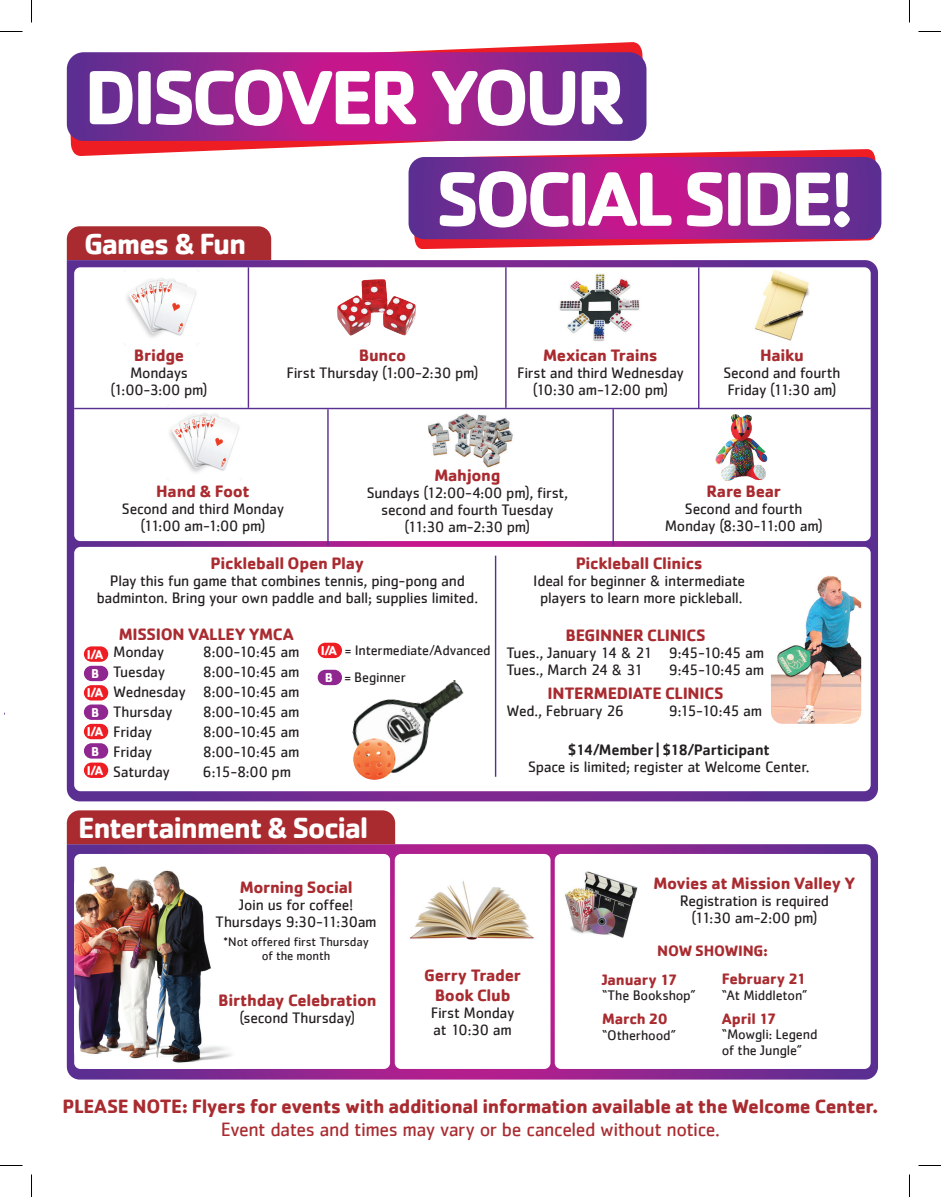
<style>
.page{position:relative;width:941px;height:1197px;background:#fff}
.page>*{position:absolute;margin:0;border:0;box-sizing:border-box;transform-origin:0 0}
.t1{font:700 79.65px "Cachet";letter-spacing:-.06em;color:#fff}
.t2{font:700 30.15px "Cachet";letter-spacing:-.045em;color:#fff}
.t3{font:700 19.95px "Cachet";letter-spacing:-.02em;color:#a92b30}
.t4{font:19.95px "Cachet";letter-spacing:-.025em;color:#a92b30}
.t5{font:700 17.1px/20px "Cachet";letter-spacing:-.015em;color:#a92b30;text-align:center}
.t6{font:15.6px/17.1px "Cachet";letter-spacing:-.02em;color:#231f20;text-align:center}
.t7{font:700 15.6px/28.3px "Cachet";letter-spacing:-.01em;color:#a92b30}
.t8{font:500 15.6px "Cachet";letter-spacing:-.015em;color:#231f20}
.t9{font:14.25px/27px "Cachet";letter-spacing:-.01em;color:#231f20}
.t10{font:700 13.2px/19.4px "Cachet";color:#fff;text-align:center}
.t11{font:12.75px/14.2px "Cachet";letter-spacing:-.01em;color:#231f20;text-align:center}
.s1{font-weight:700;font-size:13.2px;color:#fff}
</style>
<div class="page">
<div style="left:4px;top:4px;width:932px;height:1169px;background:#231f20;opacity:.13"></div>
<img style="left:337px;top:279px;width:78px;height:56px">
<img style="left:163px;top:405px;width:79px;height:76px">
<img style="left:558px;top:273px;width:82px;height:68px">
<img style="left:751px;top:269px;width:61px;height:76px">
<img style="left:120px;top:269px;width:79px;height:76px">
<hr style="left:248px;top:267px;width:1px;height:141px;background:#5b2e91">
<hr style="left:505px;top:267px;width:1px;height:141px;background:#5b2e91">
<hr style="left:698px;top:267px;width:1px;height:142px;background:#5b2e91">
<hr style="left:612px;top:409px;width:2px;height:137px;background:#5b2e91">
<hr style="left:327px;top:409px;width:1px;height:137px;background:#5b2e91">
<hr style="left:74px;top:408px;width:796px;height:1px;background:#5b2e91">
<hr style="left:495px;top:556px;width:1px;height:221px;background:#5b2e91">
<img style="left:771px;top:572px;width:90px;height:152px">
<img style="left:711px;top:412px;width:59px;height:70px">
<div style="left:318px;top:643px;width:24px;height:15px;background:#ee1d23;border-radius:8px"></div>
<div style="left:318px;top:670px;width:24px;height:15px;background:#90268f;border-radius:8px"></div>
<div style="left:84px;top:646px;width:24px;height:16px;background:#ee1d23;border-radius:8px"></div>
<div style="left:84px;top:666px;width:24px;height:15px;background:#90268f;border-radius:8px"></div>
<div style="left:84px;top:685px;width:24px;height:16px;background:#ee1d23;border-radius:8px"></div>
<div style="left:84px;top:705px;width:24px;height:15px;background:#90268f;border-radius:8px"></div>
<div style="left:84px;top:724px;width:24px;height:15px;background:#ee1d23;border-radius:8px"></div>
<div style="left:84px;top:743px;width:24px;height:16px;background:#90268f;border-radius:8px"></div>
<div style="left:84px;top:763px;width:24px;height:15px;background:#ee1d23;border-radius:8px"></div>
<img style="left:347px;top:664px;width:118px;height:118px">
<img style="left:352px;top:736px;width:45px;height:46px">
<hr style="left:908px;top:0;width:2px;height:22px;background:#fff">
<svg style="left:0;top:31px;width:22px;height:1px"></svg>
<svg style="left:918px;top:31px;width:22px;height:1px"></svg>
<svg style="left:0;top:1165px;width:22px;height:1px"></svg>
<svg style="left:918px;top:1165px;width:22px;height:1px"></svg>
<svg style="left:31px;top:0;width:1px;height:22px"></svg>
<svg style="left:31px;top:1174px;width:1px;height:23px"></svg>
<svg style="left:909px;top:0;width:1px;height:22px"></svg>
<svg style="left:909px;top:1174px;width:1px;height:23px"></svg>
<h1 class="t1" style="left:84px;top:46px;width:544px">DISCOVER YOUR</h1>
<h2 class="t2" style="left:84px;top:224px;width:164px">Games &amp; Fun</h2>
<p class="t5" style="left:134px;top:344px;width:52px">Bridge</p>
<p class="t6" style="left:110px;top:364px;width:99px">Mondays (1:00-3:00 pm)</p>
<h1 class="t1" style="left:435px;top:147px;width:421px">SOCIAL SIDE!</h1>
<p class="t5" style="left:359px;top:344px;width:49px">Bunco</p>
<p class="t6" style="left:286px;top:364px;width:194px">First Thursday (1:00-2:30 pm)</p>
<p class="t5" style="left:543px;top:344px;width:116px">Mexican Trains</p>
<p class="t6" style="left:517px;top:364px;width:168px">First and third Wednesday (10:30 am-12:00 pm)</p>
<p class="t5" style="left:760px;top:344px;width:45px">Haiku</p>
<p class="t6" style="left:723px;top:364px;width:119px;text-align:left">Second and fourth<br>Friday (11:30 am)</p>
<p class="t5" style="left:156px;top:480px;width:95px">Hand &amp; Foot</p>
<p class="t6" style="left:122px;top:500px;width:164px">Second and third Monday (11:00 am-1:00 pm)</p>
<p class="t5" style="left:434px;top:465px;width:68px">Mahjong</p>
<p class="t6" style="left:366px;top:484px;width:203px">Sundays (12:00-4:00 pm), first, second and fourth Tuesday (11:30 am-2:30 pm)</p>
<p class="t5" style="left:706px;top:480px;width:76px">Rare Bear</p>
<p class="t6" style="left:664px;top:500px;width:159px">Second and fourth<br>Monday (8:30-11:00 am)</p>
<p class="t5" style="left:211px;top:552px;width:155px">Pickleball Open Play</p>
<p class="t6" style="left:97px;top:572px;width:383px">Play this fun game that combines tennis, ping-pong and badminton. Bring your own paddle and ball; supplies limited.</p>
<p class="t10" style="left:87px;top:644px;width:18px">I/A<br>B<br>I/A<br>B<br>I/A<br>B<br>I/A</p>
<p class="t5" style="left:119px;top:624px;width:176px">MISSION VALLEY YMCA</p>
<p class="t6" style="left:113px;top:643px;width:52px">Monday</p>
<p class="t6" style="left:203px;top:643px;width:98px">8:00-10:45 am</p>
<p class="t6" style="left:113px;top:663px;width:53px">Tuesday</p>
<p class="t6" style="left:113px;top:661px;width:188px;line-height:20px;text-align:justify;text-indent:90px">8:00-10:45 am Wednesday 8:00-10:45 am Thursday</p>
<p class="t6" style="left:203px;top:703px;width:98px">8:00-10:45 am</p>
<p class="t6" style="left:113px;top:723px;width:41px">Friday</p>
<p class="t6" style="left:203px;top:723px;width:98px">8:00-10:45 am</p>
<p class="t6" style="left:113px;top:743px;width:41px">Friday</p>
<p class="t6" style="left:203px;top:743px;width:98px">8:00-10:45 am</p>
<p class="t6" style="left:113px;top:763px;width:58px">Saturday</p>
<p class="t6" style="left:203px;top:763px;width:90px">6:15-8:00 pm</p>
<p class="t9" style="left:321px;top:637px;width:171px"><span class="s1">I/A</span> = Intermediate/Advanced<br><span class="s1">B</span> = Beginner</p>
<h2 class="t2" style="left:78px;top:808px;width:291px">Entertainment &amp; Social</h2>
<p class="t5" style="left:575px;top:552px;width:128px">Pickleball Clinics</p>
<p class="t6" style="left:533px;top:572px;width:213px">Ideal for beginner &amp; intermediate players to learn more pickleball.</p>
<p class="t5" style="left:565px;top:624px;width:142px">BEGINNER CLINICS</p>
<p class="t6" style="left:506px;top:644px;width:259px;text-align:left">Tues., January 14 &amp; 21 9:45-10:45 am<br>Tues., March 24 &amp; 31</p>
<p class="t6" style="left:668px;top:661px;width:97px">9:45-10:45 am</p>
<p class="t5" style="left:547px;top:683px;width:177px">INTERMEDIATE CLINICS</p>
<p class="t6" style="left:506px;top:702px;width:119px">Wed., February 26</p>
<p class="t6" style="left:668px;top:702px;width:95px">9:15-10:45 am</p>
<p class="t8" style="left:568px;top:740px;width:203px">$14/Member | $18/Participant</p>
<p class="t6" style="left:528px;top:758px;width:283px">Space is limited; register at Welcome Center.</p>
<p class="t5" style="left:240px;top:877px;width:114px">Morning Social</p>
<p class="t6" style="left:216px;top:896px;width:162px">Join us for coffee!<br>Thursdays 9:30-11:30am</p>
<p class="t11" style="left:223px;top:934px;width:147px">*Not offered first Thursday of the month</p>
<p class="t5" style="left:218px;top:990px;width:160px">Birthday Celebration</p>
<p class="t6" style="left:239px;top:1009px;width:117px">(second Thursday)</p>
<p class="t5" style="left:424px;top:965px;width:98px">Gerry Trader<br>Book Club</p>
<p class="t6" style="left:431px;top:1004px;width:85px;text-align:left">First Monday at 10:30 am</p>
<p class="t5" style="left:653px;top:873px;width:204px">Movies at Mission Valley Y</p>
<p class="t6" style="left:679px;top:892px;width:151px">Registration is required (11:30 am-2:00 pm)</p>
<p class="t7" style="left:602px;top:936px;width:168px;text-indent:55px">NOW SHOWING:<br>January 17</p>
<p class="t9" style="left:602px;top:982px;width:95px">“The Bookshop”</p>
<p class="t7" style="left:602px;top:1004px;width:67px">March 20</p>
<p class="t9" style="left:602px;top:1021px;width:75px">“Otherhood”</p>
<p class="t7" style="left:722px;top:964px;width:86px">February 21</p>
<p class="t9" style="left:722px;top:981px;width:87px">“At Middleton”</p>
<p class="t7" style="left:722px;top:1004px;width:56px">April 17</p>
<p class="t9" style="left:722px;top:1026px;width:97px;line-height:15.6px">“Mowgli: Legend of the Jungle”</p>
<p class="t3" style="left:63px;top:1094px;width:817px">PLEASE NOTE: Flyers for events with additional information available at the Welcome Center.</p>
<p class="t4" style="left:221px;top:1118px;width:500px">Event dates and times may vary or be canceled without notice.</p>
</div>
